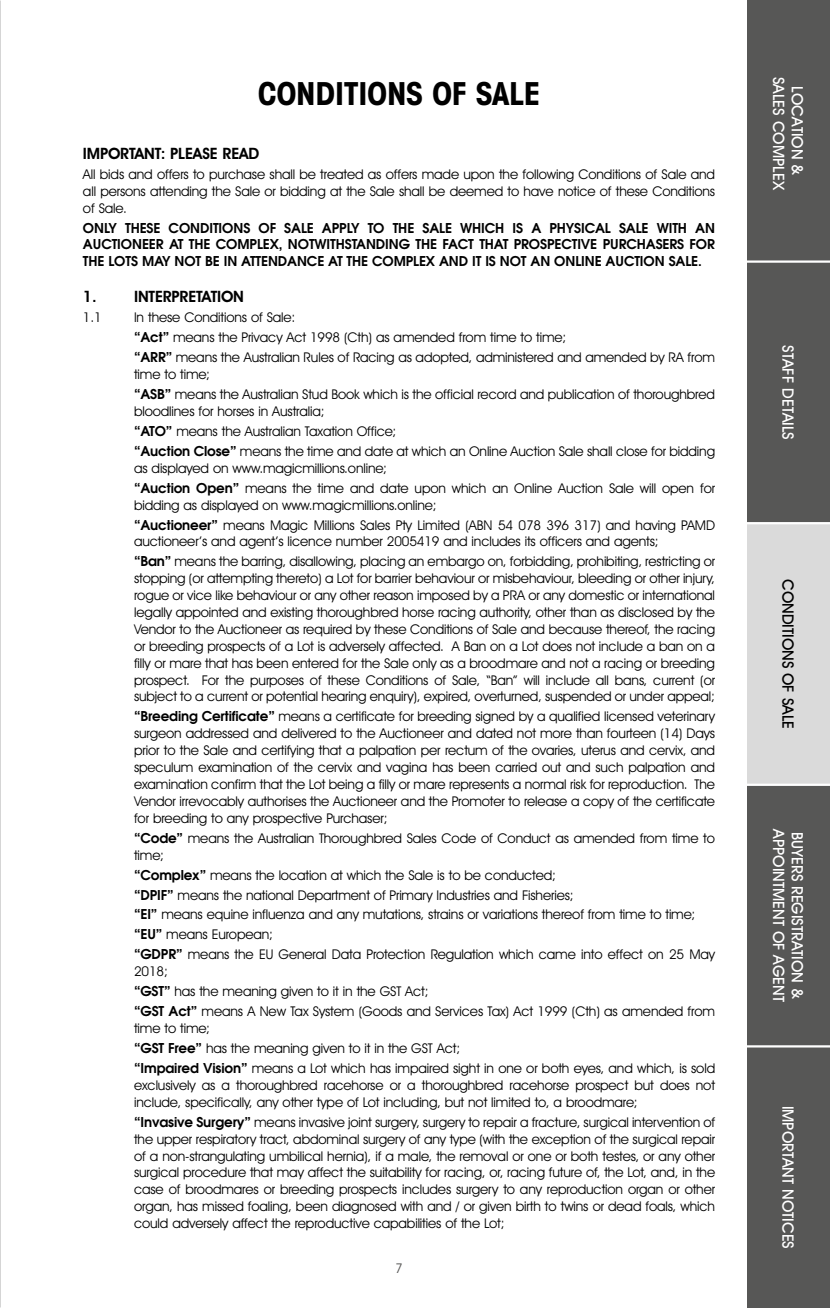
<style>
.page{position:relative;width:830px;height:1308px;background:#fff}
.page>*{position:absolute;margin:0;border:0;box-sizing:border-box;transform-origin:0 0}
.t1{font:700 condensed 31.5px "Avant Garde IT Cby BT";color:#000}
.t2{font:500 15.75px/18.9px "Avant Garde IT Cby BT";color:#fff;text-align:center}
.t3{font:600 15.75px "Avant Garde IT Cby BT";letter-spacing:-.01em;color:#000}
.t4{font:500 15.75px "Avant Garde IT Cby BT";color:#000}
.t5{font:13.5px/16.9px "Avant Garde IT Cby BT";letter-spacing:-.01em;color:#000}
.t6{font:600 13.5px/16.9px "Avant Garde";letter-spacing:-.01em;color:#000;text-align:justify}
.t7{font:13.5px "Avant Garde IT Cby BT";color:#575756}
.s1{font-family:"Avant Garde";font-weight:600}
</style>
<div class="page">
<div style="left:746px;top:0;width:83px;height:261px;background:#575756"></div>
<div style="left:746px;top:261px;width:83px;height:262px;background:#575756"></div>
<div style="left:746px;top:523px;width:83px;height:261px;background:#dadada"></div>
<div style="left:746px;top:784px;width:83px;height:262px;background:#575756"></div>
<div style="left:746px;top:1046px;width:83px;height:261px;background:#575756"></div>
<hr style="left:746px;top:260px;width:83px;height:3px;background:#fff">
<hr style="left:746px;top:522px;width:83px;height:2px;background:#fff">
<hr style="left:746px;top:783px;width:83px;height:3px;background:#fff">
<hr style="left:746px;top:1045px;width:83px;height:2px;background:#fff">
<img style="left:0;top:0;width:1px;height:1307px">
<h1 class="t1" style="left:258px;top:74px;width:283px">CONDITIONS OF SALE</h1>
<p class="t3" style="left:83px;top:144px;width:178px">IMPORTANT: PLEASE READ</p>
<p class="t5" style="left:83px;top:165px;width:633px;text-align:justify">All bids and offers to purchase shall be treated as offers made upon the following Conditions of Sale and all persons attending the Sale or bidding at the Sale shall be deemed to have notice of these Conditions of Sale.</p>
<p class="t6" style="left:83px;top:219px;width:633px">ONLY THESE CONDITIONS OF SALE APPLY TO THE SALE WHICH IS A PHYSICAL SALE WITH AN AUCTIONEER AT THE COMPLEX, NOTWITHSTANDING THE FACT THAT PROSPECTIVE PURCHASERS FOR THE LOTS MAY NOT BE IN ATTENDANCE AT THE COMPLEX AND IT IS NOT AN ONLINE AUCTION SALE.</p>
<p class="t3" style="left:83px;top:287px;width:162px">1. INTERPRETATION</p>
<p class="t5" style="left:83px;top:309px;width:20px">1.1</p>
<p class="t5" style="left:134px;top:307px;width:582px;line-height:20px">In these Conditions of Sale:<br><span class="s1">“Act”</span> means the Privacy Act 1998 (Cth) as amended from time to time;<br><span class="s1">“ARR”</span> means the Australian Rules of Racing as adopted, administered and amended by RA from</p>
<p class="t5" style="left:134px;top:364px;width:582px;line-height:20px">time to time;<br><span class="s1">“ASB”</span> means the Australian Stud Book which is the official record and publication of thoroughbred</p>
<p class="t5" style="left:134px;top:401px;width:582px;line-height:20px">bloodlines for horses in Australia;<br><span class="s1">“ATO”</span> means the Australian Taxation Office;<br><span class="s1">“Auction Close”</span> means the time and date at which an Online Auction Sale shall close for bidding</p>
<p class="t5" style="left:134px;top:458px;width:582px;line-height:20px">as displayed on www.magicmillions.online;<br><span class="s1">“Auction Open”</span> means the time and date upon which an Online Auction Sale will open for</p>
<p class="t5" style="left:134px;top:494px;width:582px;line-height:20px">bidding as displayed on www.magicmillions.online;<br><span class="s1">“Auctioneer”</span> means Magic Millions Sales Pty Limited (ABN 54 078 396 317) and having PAMD</p>
<p class="t5" style="left:134px;top:531px;width:582px;line-height:20px">auctioneer’s and agent’s licence number 2005419 and includes its officers and agents;<br><span class="s1">“Ban”</span> means the barring, disallowing, placing an embargo on, forbidding, prohibiting, restricting or</p>
<p class="t5" style="left:134px;top:570px;width:582px;text-align:justify">stopping (or attempting thereto) a Lot for barrier behaviour or misbehaviour, bleeding or other injury, rogue or vice like behaviour or any other reason imposed by a PRA or any domestic or international legally appointed and existing thoroughbred horse racing authority, other than as disclosed by the Vendor to the Auctioneer as required by these Conditions of Sale and because thereof, the racing or breeding prospects of a Lot is adversely affected. A Ban on a Lot does not include a ban on a filly or mare that has been entered for the Sale only as a broodmare and not a racing or breeding prospect. For the purposes of these Conditions of Sale, “Ban” will include all bans, current (or subject to a current or potential hearing enquiry), expired, overturned, suspended or under appeal;</p>
<p class="t5" style="left:134px;top:708px;width:582px;text-align:justify"><span class="s1">“Breeding Certificate”</span> means a certificate for breeding signed by a qualified licensed veterinary surgeon addressed and delivered to the Auctioneer and dated not more than fourteen (14) Days prior to the Sale and certifying that a palpation per rectum of the ovaries, uterus and cervix, and speculum examination of the cervix and vagina has been carried out and such palpation and examination confirm that the Lot being a filly or mare represents a normal risk for reproduction. The Vendor irrevocably authorises the Auctioneer and the Promoter to release a copy of the certificate for breeding to any prospective Purchaser;</p>
<p class="t5" style="left:134px;top:829px;width:582px"><span class="s1">“Code”</span> means the Australian Thoroughbred Sales Code of Conduct as amended from time to time;</p>
<p class="t5" style="left:134px;top:864px;width:582px;line-height:20px"><span class="s1">“Complex”</span> means the location at which the Sale is to be conducted;<br><span class="s1">“DPIF”</span> means the national Department of Primary Industries and Fisheries;<br><span class="s1">“EI”</span> means equine influenza and any mutations, strains or variations thereof from time to time; <span class="s1">“EU”</span> means European;<br><span class="s1">“GDPR”</span> means the EU General Data Protection Regulation which came into effect on 25 May</p>
<p class="t5" style="left:134px;top:961px;width:582px;line-height:20px">2018;<br><span class="s1">“GST”</span> has the meaning given to it in the GST Act;<br><span class="s1">“GST Act”</span> means A New Tax System (Goods and Services Tax) Act 1999 (Cth) as amended from</p>
<p class="t5" style="left:134px;top:1018px;width:582px;line-height:20px">time to time;<br><span class="s1">“GST Free”</span> has the meaning given to it in the GST Act;<br><span class="s1">“Impaired Vision”</span> means a Lot which has impaired sight in one or both eyes, and which, is sold</p>
<p class="t5" style="left:134px;top:1076px;width:582px">exclusively as a thoroughbred racehorse or a thoroughbred racehorse prospect but does not include, specifically, any other type of Lot including, but not limited to, a broodmare;</p>
<p class="t5" style="left:134px;top:1113px;width:582px;text-align:justify"><span class="s1">“Invasive Surgery”</span> means invasive joint surgery, surgery to repair a fracture, surgical intervention of the upper respiratory tract, abdominal surgery of any type (with the exception of the surgical repair of a non-strangulating umbilical hernia), if a male, the removal or one or both testes, or any other surgical procedure that may affect the suitability for racing, or, racing future of, the Lot, and, in the case of broodmares or breeding prospects includes surgery to any reproduction organ or other organ, has missed foaling, been diagnosed with and / or given birth to twins or dead foals, which could adversely affect the reproductive capabilities of the Lot;</p>
<p class="t7" style="left:395px;top:1260px;width:9px">7</p>
<p class="t2" style="left:806px;top:77px;width:115px;rotate:90deg">LOCATION &amp;<br>SALES COMPLEX</p>
<p class="t2" style="left:797px;top:345px;width:96px;rotate:90deg">STAFF DETAILS</p>
<p class="t4" style="left:797px;top:579px;width:152px;rotate:90deg">CONDITIONS OF SALE</p>
<p class="t2" style="left:806px;top:829px;width:174px;text-align:left;rotate:90deg">BUYERS REGISTRATION &amp;<br>APPOINTMENT OF AGENT</p>
<p class="t2" style="left:797px;top:1105px;width:145px;rotate:90deg">IMPORTANT NOTICES</p>
</div>
